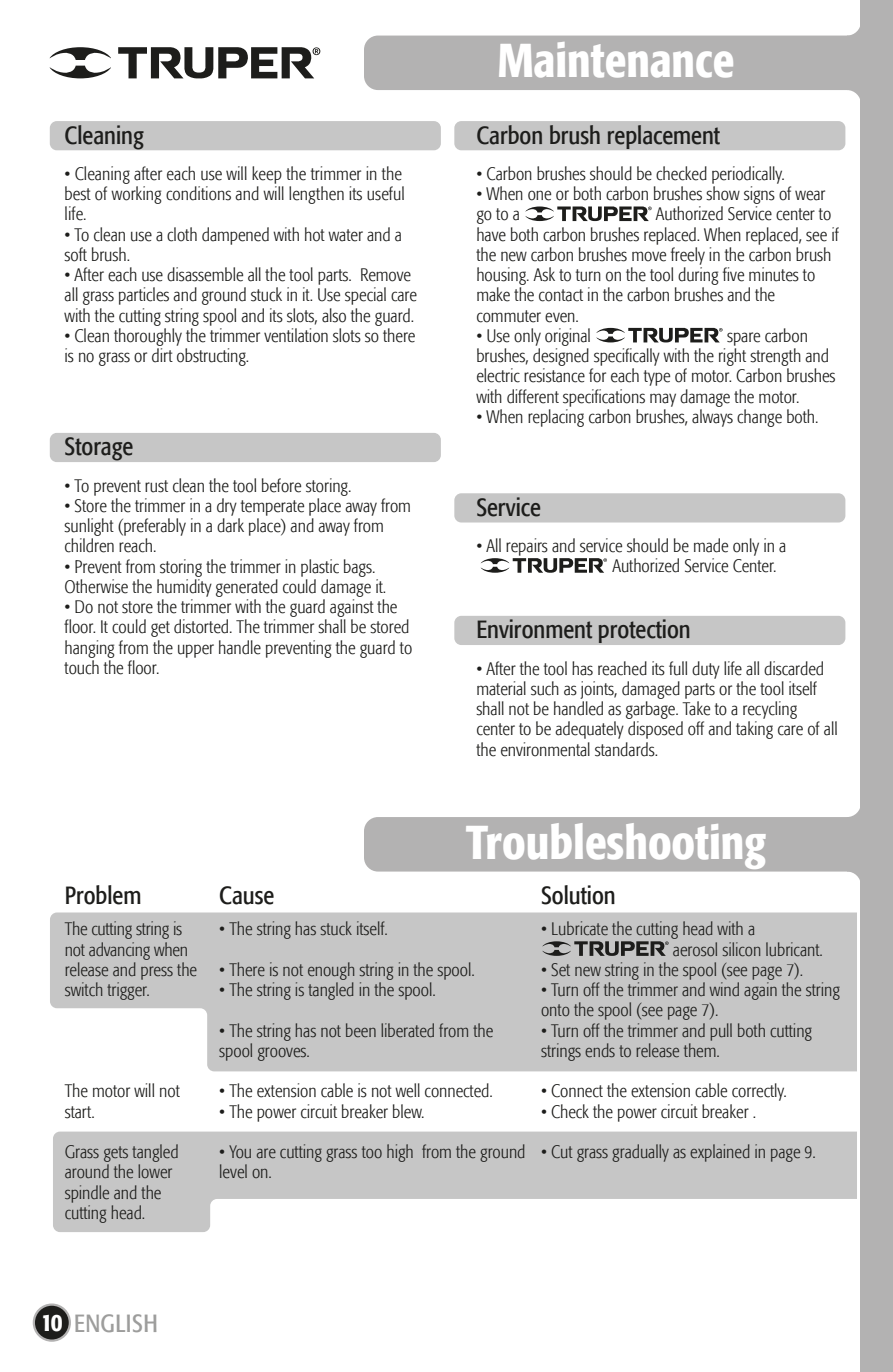
<style>
.page{position:relative;width:893px;height:1372px;background:#fff}
.page>*{position:absolute;margin:0;border:0;box-sizing:border-box;transform-origin:0 0}
.t1{font:500 condensed 47.25px "Formata";color:#fff}
.t2{font:condensed 24.75px "Formata";color:#1d1d1b}
.t3{font:condensed 24.75px "Formata";letter-spacing:.02em;color:#9d9d9c}
.t4{font:500 condensed 24.75px "Formata";color:#fff}
.t5{font:300 condensed 18px/20.2px "Formata";color:#1d1d1b}
</style>
<div class="page">
<div style="left:861px;top:0;width:32px;height:1371px;background:#b3b2b2"></div>
<div style="left:364px;top:36px;width:497px;height:54px;background:#b3b2b2;border-radius:14px"></div>
<svg style="left:847px;top:22px;width:14px;height:82px"></svg>
<div style="left:364px;top:817px;width:497px;height:54px;background:#b3b2b2;border-radius:14px"></div>
<svg style="left:847px;top:803px;width:14px;height:82px"></svg>
<div style="left:454px;top:121px;width:391px;height:29px;background:#c6c6c6;border-radius:7px"></div>
<div style="left:50px;top:121px;width:391px;height:29px;background:#c6c6c6;border-radius:7px"></div>
<div style="left:454px;top:493px;width:391px;height:29px;background:#c6c6c6;border-radius:7px"></div>
<div style="left:50px;top:433px;width:391px;height:29px;background:#c6c6c6;border-radius:7px"></div>
<div style="left:454px;top:616px;width:391px;height:29px;background:#c6c6c6;border-radius:7px"></div>
<svg style="left:50px;top:912px;width:807px;height:159px;background:#cacaca"></svg>
<svg style="left:53px;top:1131px;width:804px;height:100px;fill:#c6c6c6"></svg>
<div style="left:34px;top:1304px;width:36px;height:36px;background:#1d1d1b;border-radius:50%"></div>
<div style="left:33px;top:1303px;width:38px;height:38px;border:2px solid #b3b2b2;border-radius:50%"></div>
<svg style="left:50px;top:47px;width:270px;height:31px"></svg>
<svg style="left:525px;top:206px;width:127px;height:15px"></svg>
<svg style="left:481px;top:558px;width:126px;height:14px"></svg>
<svg style="left:596px;top:328px;width:127px;height:14px"></svg>
<svg style="left:542px;top:941px;width:127px;height:14px;background:#767675"></svg>
<h2 class="t2" style="left:65px;top:120px;width:81px">Cleaning</h2>
<p class="t5" style="left:65px;top:164px;width:342px">• Cleaning after each use will keep the trimmer in the best of working conditions and will lengthen its useful life.</p>
<p class="t5" style="left:65px;top:224px;width:339px">• To clean use a cloth dampened with hot water and a soft brush.</p>
<p class="t5" style="left:65px;top:265px;width:354px">• After each use disassemble all the tool parts. Remove all grass particles and ground stuck in it. Use special care with the cutting string spool and its slots, also the guard.</p>
<p class="t5" style="left:65px;top:326px;width:352px">• Clean thoroughly the trimmer ventilation slots so there is no grass or dirt obstructing.</p>
<h2 class="t2" style="left:65px;top:432px;width:70px">Storage</h2>
<p class="t5" style="left:65px;top:475px;width:288px">• To prevent rust clean the tool before storing.</p>
<p class="t5" style="left:65px;top:495px;width:348px">• Store the trimmer in a dry temperate place away from sunlight (preferably in a dark place) and away from children reach.</p>
<p class="t5" style="left:65px;top:556px;width:323px">• Prevent from storing the trimmer in plastic bags.<br>Otherwise the humidity generated could damage it.</p>
<p class="t5" style="left:65px;top:597px;width:349px">• Do not store the trimmer with the guard against the floor. It could get distorted. The trimmer shall be stored hanging from the upper handle preventing the guard to touch the floor.</p>
<h1 class="t1" style="left:497px;top:32px;width:239px">Maintenance</h1>
<h2 class="t2" style="left:476px;top:120px;width:245px">Carbon brush replacement</h2>
<p class="t5" style="left:476px;top:164px;width:310px">• Carbon brushes should be checked periodically.</p>
<p class="t5" style="left:476px;top:184px;width:351px">• When one or both carbon brushes show signs of wear go to a</p>
<p class="t5" style="left:476px;top:204px;width:364px;text-indent:180px">Authorized Service center to have both carbon brushes replaced. When replaced, see if the new carbon brushes move freely in the carbon brush housing. Ask to turn on the tool during five minutes to make the contact in the carbon brushes and the commuter even.</p>
<p class="t5" style="left:476px;top:326px;width:116px">• Use only original</p>
<p class="t5" style="left:476px;top:326px;width:361px;text-indent:251px">spare carbon brushes, designed specifically with the right strength and electric resistance for each type of motor. Carbon brushes with different specifications may damage the motor.</p>
<p class="t5" style="left:476px;top:407px;width:344px">• When replacing carbon brushes, always change both.</p>
<h2 class="t2" style="left:476px;top:492px;width:66px">Service</h2>
<p class="t5" style="left:612px;top:536px;width:175px;text-indent:-136px">• All repairs and service should be made only in a<br>Authorized Service Center.</p>
<h2 class="t2" style="left:476px;top:615px;width:216px">Environment protection</h2>
<p class="t5" style="left:476px;top:658px;width:363px">• After the tool has reached its full duty life all discarded material such as joints, damaged parts or the tool itself shall not be handled as garbage. Take to a recycling center to be adequately disposed off and taking care of all the environmental standards.</p>
<h1 class="t1" style="left:466px;top:813px;width:302px">Troubleshooting</h1>
<h2 class="t2" style="left:65px;top:880px;width:78px">Problem</h2>
<h2 class="t2" style="left:219px;top:880px;width:57px">Cause</h2>
<h2 class="t2" style="left:541px;top:880px;width:76px">Solution</h2>
<p class="t5" style="left:65px;top:919px;width:134px">The cutting string is not advancing when release and press the switch trigger.</p>
<p class="t5" style="left:65px;top:1081px;width:117px">The motor will not start.</p>
<p class="t5" style="left:65px;top:1141px;width:115px">Grass gets tangled around the lower spindle and the cutting head.</p>
<p class="t5" style="left:219px;top:919px;width:170px">• The string has stuck itself.</p>
<p class="t5" style="left:219px;top:959px;width:257px">• There is not enough string in the spool.</p>
<p class="t5" style="left:219px;top:979px;width:218px">• The string is tangled in the spool.</p>
<p class="t5" style="left:219px;top:1020px;width:276px">• The string has not been liberated from the spool grooves.</p>
<p class="t5" style="left:219px;top:1081px;width:275px">• The extension cable is not well connected.</p>
<p class="t5" style="left:219px;top:1101px;width:207px">• The power circuit breaker blew.</p>
<p class="t5" style="left:219px;top:1141px;width:308px">• You are cutting grass too high from the ground level on.</p>
<p class="t5" style="left:673px;top:919px;width:151px;text-indent:-132px">• Lubricate the cutting head with a<br>aerosol silicon lubricant.</p>
<p class="t5" style="left:541px;top:959px;width:264px">• Set new string in the spool (see page 7).</p>
<p class="t5" style="left:541px;top:979px;width:300px">• Turn off the trimmer and wind again the string onto the spool (see page 7).</p>
<p class="t5" style="left:541px;top:1020px;width:272px">• Turn off the trimmer and pull both cutting strings ends to release them.</p>
<p class="t5" style="left:541px;top:1081px;width:247px">• Connect the extension cable correctly.</p>
<p class="t5" style="left:541px;top:1101px;width:216px">• Check the power circuit breaker .</p>
<p class="t5" style="left:541px;top:1141px;width:276px">• Cut grass gradually as explained in page 9.</p>
<h2 class="t4" style="left:41px;top:1307px;width:23px">10</h2>
<h2 class="t3" style="left:74px;top:1308px;width:85px">ENGLISH</h2>
</div>
